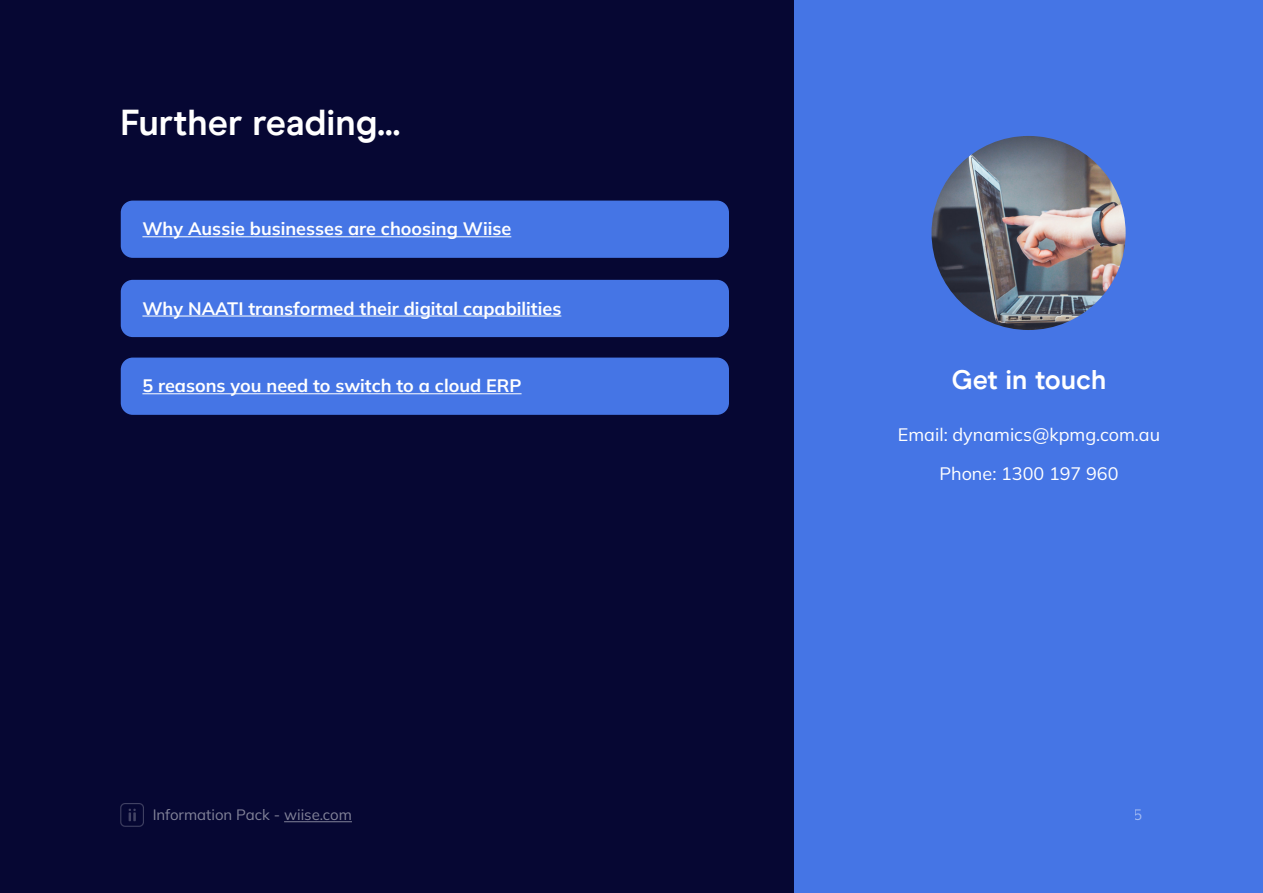
<style>
.page{position:relative;width:1263px;height:893px;background:#060733}
.page>*{position:absolute;margin:0;border:0;box-sizing:border-box;transform-origin:0 0}
.t1{font:700 36px "Modern Era";color:#fff}
.t2{font:700 27px "Modern Era";color:#fff}
.t3{font:700 18px "Mulish";color:#fff}
.t4{font:18px/39px "Mulish";color:#fff;text-align:center}
.t5{font:15px "Mulish";color:#fff}
</style>
<div class="page">
<div style="left:795px;top:0;width:468px;height:893px;background:#4575e5"></div>
<hr style="left:284px;top:821px;width:68px;height:1px;background:#fff">
<img style="left:121px;top:804px;width:22px;height:22px">
<div style="left:121px;top:201px;width:608px;height:57px;background:#4575e5;border-radius:12px"></div>
<div style="left:121px;top:280px;width:608px;height:57px;background:#4575e5;border-radius:12px"></div>
<div style="left:121px;top:358px;width:608px;height:57px;background:#4575e5;border-radius:12px"></div>
<hr style="left:142px;top:236px;width:369px;height:1px;background:#fff">
<hr style="left:142px;top:393px;width:379px;height:1px;background:#fff">
<img style="left:931px;top:136px;width:194px;height:194px;border-radius:97px">
<hr style="left:142px;top:316px;width:419px;height:1px;background:#fff">
<h1 class="t1" style="left:120px;top:101px;width:282px">Further reading...</h1>
<p class="t3" style="left:142px;top:217px;width:370px">Why Aussie businesses are choosing Wiise</p>
<p class="t3" style="left:142px;top:296px;width:420px">Why NAATI transformed their digital capabilities</p>
<p class="t3" style="left:142px;top:374px;width:381px">5 reasons you need to switch to a cloud ERP</p>
<h2 class="t2" style="left:951px;top:363px;width:157px">Get in touch</h2>
<p class="t4" style="left:898px;top:414px;width:264px">Email: dynamics@kpmg.com.au<br>Phone: 1300 197 960</p>
<p class="t5" style="left:152px;top:805px;width:201px">Information Pack - wiise.com</p>
<p class="t5" style="left:1134px;top:805px;width:10px">5</p>
</div>
